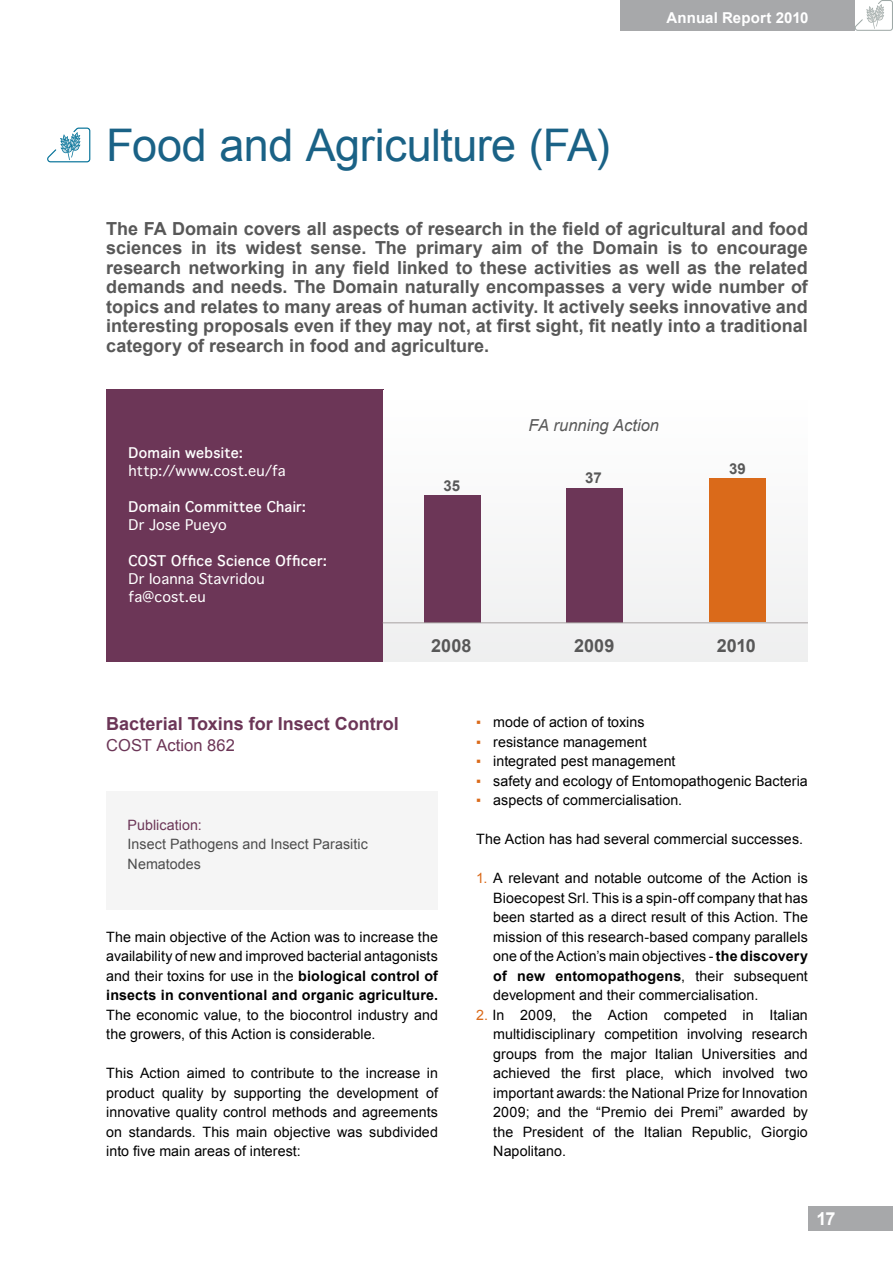
<style>
.page{position:relative;width:893px;height:1263px;background:#fff}
.page>*{position:absolute;margin:0;border:0;box-sizing:border-box;transform-origin:0 0}
.t1{font:45px "Arial";letter-spacing:-.015em;color:#1a6286}
.t2{font:700 18px/19.5px "Arial";color:#585858;text-align:justify}
.t3{font:700 18px "Arial";color:#6c3657}
.t4{font:700 18px "Arial";color:#fff}
.t5{font:italic 16.5px "Arial";color:#585858}
.t6{font:16.5px "Arial";color:#6c3657}
.t7{font:700 15px "Arial";letter-spacing:.01em;color:#fff}
.t8{font:700 15px "Arial";color:#585858}
.t9{font:14.25px/19.5px "Arial";letter-spacing:.005em;color:#000;text-align:justify}
.t10{font:700 14.25px "Thonburi";letter-spacing:.01em;color:#fff}
.t11{font:14.25px/18px "Thonburi";letter-spacing:.01em;color:#fff}
.t12{font:14.25px/19.5px "Arial";letter-spacing:.005em;color:#4d4d4d}
.t13{font:14.25px "Arial";letter-spacing:.005em;color:#6c3657}
.s1{font-weight:700}
.s2{color:#da6a1a}
</style>
<div class="page">
<div style="left:808px;top:1206px;width:85px;height:25px;background:#a7a8aa"></div>
<div style="left:620px;top:0;width:235px;height:31px;background:#a7a8aa"></div>
<div style="left:106px;top:389px;width:277px;height:273px;background:#6c3657"></div>
<div style="left:106px;top:791px;width:332px;height:118px;background:#f5f5f5"></div>
<div style="left:383px;top:390px;width:424px;height:271px;background:#f8f8f9"></div>
<div style="left:423px;top:495px;width:57px;height:127px;background:#6c3657"></div>
<div style="left:567px;top:488px;width:56px;height:134px;background:#6c3657"></div>
<div style="left:709px;top:478px;width:57px;height:144px;background:#da6a1a"></div>
<hr style="left:383px;top:622px;width:425px;height:1px;background:#a7a2a1">
<svg style="left:47px;top:128px;width:43px;height:34px"></svg>
<svg style="left:855px;top:0;width:38px;height:31px"></svg>
<p class="t7" style="left:666px;top:8px;width:144px">Annual Report 2010</p>
<h1 class="t1" style="left:106px;top:116px;width:505px">Food and Agriculture (FA)</h1>
<p class="t2" style="left:106px;top:219px;width:703px">The FA Domain covers all aspects of research in the field of agricultural and food sciences in its widest sense. The primary aim of the Domain is to encourage research networking in any field linked to these activities as well as the related demands and needs. The Domain naturally encompasses a very wide number of topics and relates to many areas of human activity. It actively seeks innovative and interesting proposals even if they may not, at first sight, fit neatly into a traditional category of research in food and agriculture.</p>
<p class="t10" style="left:129px;top:441px;width:116px">Domain website:</p>
<p class="t11" style="left:129px;top:461px;width:159px">http://www.cost.eu/fa</p>
<p class="t10" style="left:129px;top:495px;width:179px">Domain Committee Chair:</p>
<p class="t11" style="left:129px;top:515px;width:100px">Dr Jose Pueyo</p>
<p class="t10" style="left:129px;top:549px;width:200px">COST Office Science Officer:</p>
<p class="t11" style="left:129px;top:569px;width:138px">Dr Ioanna Stavridou fa@cost.eu</p>
<p class="t8" style="left:443px;top:476px;width:18px">35</p>
<p class="t5" style="left:528px;top:414px;width:132px">FA running Action</p>
<p class="t8" style="left:585px;top:468px;width:18px">37</p>
<p class="t8" style="left:729px;top:459px;width:18px">39</p>
<p class="t2" style="left:431px;top:637px;width:42px">2008</p>
<p class="t2" style="left:574px;top:637px;width:42px">2009</p>
<p class="t2" style="left:717px;top:637px;width:40px">2010</p>
<p class="t3" style="left:106px;top:712px;width:294px">Bacterial Toxins for Insect Control</p>
<p class="t6" style="left:106px;top:734px;width:130px">COST Action 862</p>
<p class="t13" style="left:128px;top:815px;width:76px">Publication:</p>
<p class="t12" style="left:128px;top:834px;width:242px">Insect Pathogens and Insect Parasitic<br>Nematodes</p>
<p class="t9" style="left:106px;top:927px;width:333px">The main objective of the Action was to increase the availability of new and improved bacterial antagonists and their toxins for use in the <span class="s1">biological control of insects in conventional and organic agriculture.</span></p>
<p class="t9" style="left:106px;top:1005px;width:333px">The economic value, to the biocontrol industry and the growers, of this Action is considerable.</p>
<p class="t9" style="left:106px;top:1063px;width:333px">This Action aimed to contribute to the increase in product quality by supporting the development of innovative quality control methods and agreements on standards. This main objective was subdivided into five main areas of interest:</p>
<p class="t9" style="left:476px;top:712px;width:170px"><span class="s2">▪</span> mode of action of toxins</p>
<p class="t9" style="left:476px;top:732px;width:172px"><span class="s2">▪</span> resistance management</p>
<p class="t9" style="left:476px;top:751px;width:201px"><span class="s2">▪</span> integrated pest management</p>
<p class="t9" style="left:476px;top:771px;width:333px"><span class="s2">▪</span> safety and ecology of Entomopathogenic Bacteria</p>
<p class="t9" style="left:476px;top:790px;width:207px"><span class="s2">▪</span> aspects of commercialisation.</p>
<p class="t9" style="left:476px;top:829px;width:328px">The Action has had several commercial successes.</p>
<p class="t9" style="left:493px;top:868px;width:316px;text-indent:-17px"><span class="s2">1.</span> A relevant and notable outcome of the Action is Bioecopest Srl. This is a spin-off company that has been started as a direct result of this Action. The mission of this research-based company parallels one of the Action’s main objectives - <span class="s1">the discovery of new entomopathogens</span>, their subsequent development and their commercialisation.</p>
<p class="t9" style="left:493px;top:1005px;width:316px;text-indent:-17px"><span class="s2">2.</span> In 2009, the Action competed in Italian multidisciplinary competition involving research groups from the major Italian Universities and achieved the first place, which involved two important awards: the National Prize for Innovation 2009; and the “Premio dei Premi” awarded by the President of the Italian Republic, Giorgio Napolitano.</p>
<p class="t4" style="left:816px;top:1206px;width:20px">17</p>
</div>
